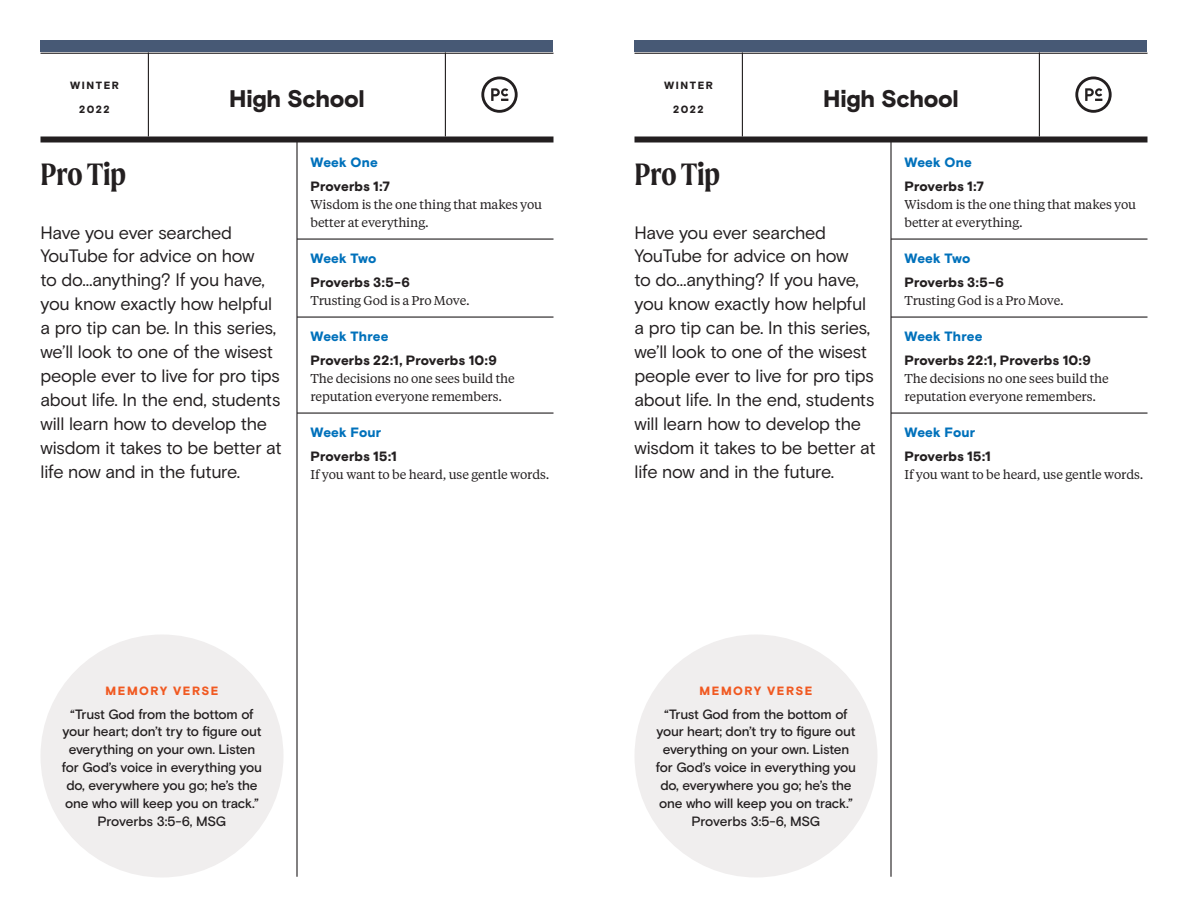
<style>
.page{position:relative;width:1188px;height:918px;background:#fff}
.page>*{position:absolute;margin:0;border:0;box-sizing:border-box;transform-origin:0 0}
.t1{font:600 33px "Moret";letter-spacing:-.01em;color:#231f20}
.t2{font:900 24px "Basis Grotesque";letter-spacing:-.015em;color:#231f20}
.t3{font:18px/24px "Basis Grotesque";letter-spacing:-.015em;color:#231f20}
.t4{font:500 13.5px/18px "Basis Grotesque";letter-spacing:-.015em;color:#231f20;text-align:center}
.t5{font:900 13.5px "Basis Grotesque";color:#231f20}
.t6{font:900 13.5px "Basis Grotesque";letter-spacing:.01em;color:#0071bb}
.t7{font:12.75px/18px "Tiempos Text";letter-spacing:-.01em;color:#231f20}
.t8{font:900 12px "Basis Grotesque";letter-spacing:.125em;color:#f15921}
.t9{font:900 10.5px "Basis Grotesque";letter-spacing:.15em;color:#231f20}
</style>
<div class="page">
<div style="left:40px;top:40px;width:514px;height:12px;background:#475975"></div>
<div style="left:634px;top:40px;width:514px;height:12px;background:#475975"></div>
<hr style="left:148px;top:52px;width:1px;height:84px;background:#231f20">
<hr style="left:742px;top:52px;width:1px;height:84px;background:#231f20">
<hr style="left:445px;top:52px;width:1px;height:84px;background:#231f20">
<hr style="left:1039px;top:52px;width:1px;height:84px;background:#231f20">
<hr style="left:40px;top:53px;width:514px;height:1px;background:#231f20">
<hr style="left:634px;top:53px;width:514px;height:1px;background:#231f20">
<hr style="left:296px;top:142px;width:2px;height:735px;background:#231f20">
<hr style="left:890px;top:142px;width:2px;height:735px;background:#231f20">
<div style="left:40px;top:136px;width:514px;height:6px;background:#231f20"></div>
<div style="left:634px;top:136px;width:514px;height:6px;background:#231f20"></div>
<div style="left:40px;top:634px;width:244px;height:244px;background:#f0eeee;border-radius:50%"></div>
<div style="left:634px;top:634px;width:244px;height:244px;background:#f0eeee;border-radius:50%"></div>
<hr style="left:297px;top:238px;width:257px;height:2px;background:#231f20">
<hr style="left:297px;top:316px;width:257px;height:2px;background:#231f20">
<hr style="left:297px;top:412px;width:257px;height:2px;background:#231f20">
<hr style="left:891px;top:238px;width:257px;height:2px;background:#231f20">
<hr style="left:891px;top:316px;width:257px;height:2px;background:#231f20">
<hr style="left:891px;top:412px;width:257px;height:2px;background:#231f20">
<svg style="left:481px;top:77px;width:37px;height:36px"></svg>
<svg style="left:1075px;top:77px;width:37px;height:36px"></svg>
<p class="t9" style="left:70px;top:79px;width:50px">WINTER</p>
<p class="t9" style="left:79px;top:103px;width:32px">2022</p>
<p class="t9" style="left:664px;top:79px;width:50px">WINTER</p>
<p class="t9" style="left:673px;top:103px;width:32px">2022</p>
<h2 class="t2" style="left:229px;top:84px;width:137px">High School</h2>
<h2 class="t2" style="left:823px;top:84px;width:137px">High School</h2>
<h1 class="t1" style="left:40px;top:155px;width:87px">Pro Tip</h1>
<p class="t3" style="left:40px;top:221px;width:243px">Have you ever searched<br>YouTube for advice on how<br>to do…anything? If you have, you know exactly how helpful a pro tip can be. In this series, we’ll look to one of the wisest people ever to live for pro tips about life. In the end, students will learn how to develop the wisdom it takes to be better at life now and in the future.</p>
<p class="t6" style="left:310px;top:154px;width:69px">Week One</p>
<p class="t5" style="left:310px;top:178px;width:81px">Proverbs 1:7</p>
<p class="t7" style="left:310px;top:194px;width:233px">Wisdom is the one thing that makes you better at everything.</p>
<p class="t6" style="left:310px;top:250px;width:67px">Week Two</p>
<p class="t5" style="left:310px;top:274px;width:101px">Proverbs 3:5-6</p>
<p class="t7" style="left:310px;top:290px;width:161px">Trusting God is a Pro Move.</p>
<p class="t6" style="left:310px;top:328px;width:79px">Week Three</p>
<p class="t5" style="left:310px;top:352px;width:188px">Proverbs 22:1, Proverbs 10:9</p>
<p class="t7" style="left:310px;top:368px;width:206px">The decisions no one sees build the reputation everyone remembers.</p>
<p class="t6" style="left:310px;top:424px;width:72px">Week Four</p>
<p class="t5" style="left:310px;top:448px;width:88px">Proverbs 15:1</p>
<p class="t7" style="left:310px;top:464px;width:240px">If you want to be heard, use gentle words.</p>
<p class="t8" style="left:106px;top:683px;width:114px">MEMORY VERSE</p>
<p class="t4" style="left:62px;top:705px;width:202px">“Trust God from the bottom of your heart; don’t try to figure out everything on your own. Listen for God’s voice in everything you do, everywhere you go; he’s the one who will keep you on track.”<br>Proverbs 3:5-6, MSG</p>
<h1 class="t1" style="left:634px;top:155px;width:87px">Pro Tip</h1>
<p class="t3" style="left:634px;top:221px;width:243px">Have you ever searched<br>YouTube for advice on how<br>to do…anything? If you have, you know exactly how helpful a pro tip can be. In this series, we’ll look to one of the wisest people ever to live for pro tips about life. In the end, students will learn how to develop the wisdom it takes to be better at life now and in the future.</p>
<p class="t6" style="left:904px;top:154px;width:69px">Week One</p>
<p class="t5" style="left:904px;top:178px;width:81px">Proverbs 1:7</p>
<p class="t7" style="left:904px;top:194px;width:233px">Wisdom is the one thing that makes you better at everything.</p>
<p class="t6" style="left:904px;top:250px;width:67px">Week Two</p>
<p class="t5" style="left:904px;top:274px;width:101px">Proverbs 3:5-6</p>
<p class="t7" style="left:904px;top:290px;width:161px">Trusting God is a Pro Move.</p>
<p class="t6" style="left:904px;top:328px;width:79px">Week Three</p>
<p class="t5" style="left:904px;top:352px;width:188px">Proverbs 22:1, Proverbs 10:9</p>
<p class="t7" style="left:904px;top:368px;width:206px">The decisions no one sees build the reputation everyone remembers.</p>
<p class="t6" style="left:904px;top:424px;width:72px">Week Four</p>
<p class="t5" style="left:904px;top:448px;width:88px">Proverbs 15:1</p>
<p class="t7" style="left:904px;top:464px;width:240px">If you want to be heard, use gentle words.</p>
<p class="t8" style="left:700px;top:683px;width:114px">MEMORY VERSE</p>
<p class="t4" style="left:656px;top:705px;width:202px">“Trust God from the bottom of your heart; don’t try to figure out everything on your own. Listen for God’s voice in everything you do, everywhere you go; he’s the one who will keep you on track.”<br>Proverbs 3:5-6, MSG</p>
</div>
